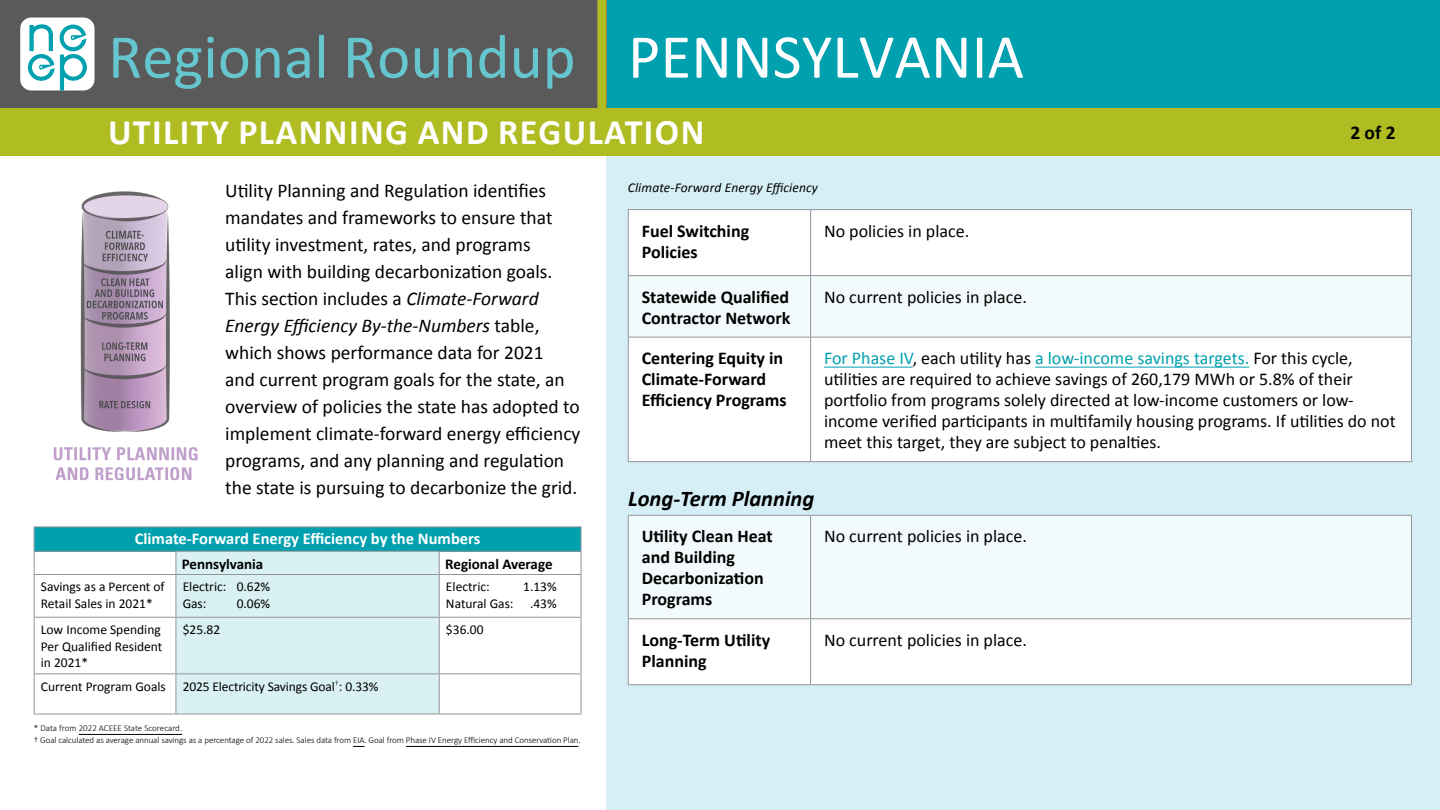
<style>
.page{position:relative;width:1440px;height:810px;background:#fff}
.page>*{position:absolute;margin:0;border:0;box-sizing:border-box;transform-origin:0 0}
.t1{font:63px "Calibri";color:#66c6cf}
.t2{font:700 36px "Calibri";letter-spacing:.04em;color:#fff}
.t3{font:italic 700 22.5px "Calibri";color:#000}
.t4{font:19.5px/27px "Calibri";color:#000}
.t5{font:700 19.5px "Calibri";color:#000}
.t6{font:18px/21px "Calibri";color:#000}
.t7{font:700 18px/21px "Calibri";color:#000}
.t8{font:700 16.5px "Calibri";color:#fff}
.t9{font:700 15px "Calibri";color:#000}
.t10{font:13.5px/16.5px "Calibri";color:#000}
.t11{font:italic 13.5px "Calibri";letter-spacing:.01em;color:#000}
.t12{font:300 9px/12px "Calibri";letter-spacing:-.01em;color:#000}
.s1{color:#fff}
.s2{font-style:italic}
.s3{color:#00a0af}
</style>
<div class="page">
<div style="left:606px;top:0;width:834px;height:108px;background:#00a0af"></div>
<div style="left:0;top:0;width:606px;height:108px;background:#5a5a5a"></div>
<div style="left:20px;top:18px;width:74px;height:73px;background:#fff;border-radius:11px"></div>
<svg style="left:28px;top:24px;width:59px;height:67px"></svg>
<div style="left:606px;top:108px;width:834px;height:702px;background:#d6eff6"></div>
<div style="left:629px;top:210px;width:782px;height:251px;background:#fff"></div>
<div style="left:629px;top:276px;width:782px;height:61px;background:#f3fafc"></div>
<hr style="left:628px;top:209px;width:182px;height:1px;background:#939598">
<hr style="left:628px;top:210px;width:1px;height:65px;background:#939598">
<hr style="left:628px;top:275px;width:182px;height:1px;background:#939598">
<hr style="left:628px;top:276px;width:1px;height:61px;background:#939598">
<hr style="left:628px;top:337px;width:182px;height:1px;background:#939598">
<hr style="left:628px;top:338px;width:1px;height:123px;background:#939598">
<hr style="left:628px;top:461px;width:182px;height:1px;background:#939598">
<hr style="left:810px;top:210px;width:1px;height:65px;background:#939598">
<hr style="left:1411px;top:210px;width:1px;height:65px;background:#939598">
<hr style="left:810px;top:275px;width:602px;height:1px;background:#939598">
<hr style="left:810px;top:276px;width:1px;height:61px;background:#939598">
<hr style="left:1411px;top:276px;width:1px;height:61px;background:#939598">
<hr style="left:810px;top:337px;width:602px;height:1px;background:#939598">
<hr style="left:810px;top:338px;width:1px;height:123px;background:#939598">
<hr style="left:1411px;top:338px;width:1px;height:123px;background:#939598">
<hr style="left:810px;top:461px;width:602px;height:1px;background:#939598">
<hr style="left:810px;top:209px;width:602px;height:1px;background:#939598">
<hr style="left:824px;top:367px;width:88px;height:1px;background:#00a0af">
<hr style="left:1035px;top:367px;width:214px;height:1px;background:#00a0af">
<div style="left:629px;top:516px;width:782px;height:102px;background:#f3fafc"></div>
<div style="left:629px;top:619px;width:782px;height:65px;background:#fff"></div>
<hr style="left:810px;top:619px;width:1px;height:65px;background:#939598">
<hr style="left:628px;top:684px;width:182px;height:1px;background:#939598">
<hr style="left:810px;top:684px;width:602px;height:1px;background:#939598">
<hr style="left:628px;top:619px;width:1px;height:65px;background:#939598">
<hr style="left:1411px;top:619px;width:1px;height:65px;background:#939598">
<hr style="left:628px;top:515px;width:182px;height:1px;background:#939598">
<hr style="left:628px;top:516px;width:1px;height:102px;background:#939598">
<hr style="left:810px;top:515px;width:602px;height:1px;background:#939598">
<hr style="left:810px;top:516px;width:1px;height:102px;background:#939598">
<hr style="left:1411px;top:516px;width:1px;height:102px;background:#939598">
<hr style="left:628px;top:618px;width:182px;height:1px;background:#939598">
<hr style="left:810px;top:618px;width:602px;height:1px;background:#939598">
<div style="left:597px;top:0;width:9px;height:108px;background:#afbd22"></div>
<div style="left:0;top:108px;width:1440px;height:47px;background:#afbd22"></div>
<div style="left:34px;top:527px;width:547px;height:24px;background:#00a0af"></div>
<hr style="left:34px;top:526px;width:142px;height:1px;background:#939598">
<hr style="left:176px;top:526px;width:263px;height:1px;background:#939598">
<hr style="left:439px;top:526px;width:142px;height:1px;background:#939598">
<hr style="left:34px;top:551px;width:142px;height:1px;background:#939598">
<svg style="left:34px;top:527px;width:1px;height:47px"></svg>
<hr style="left:439px;top:551px;width:142px;height:1px;background:#939598">
<div style="left:176px;top:551px;width:264px;height:163px;background:#d9f1f3"></div>
<svg style="left:580px;top:527px;width:1px;height:47px"></svg>
<hr style="left:176px;top:574px;width:263px;height:1px;background:#939598">
<hr style="left:439px;top:574px;width:142px;height:1px;background:#939598">
<hr style="left:439px;top:575px;width:1px;height:42px;background:#939598">
<hr style="left:580px;top:575px;width:1px;height:42px;background:#939598">
<hr style="left:176px;top:617px;width:263px;height:1px;background:#939598">
<hr style="left:439px;top:617px;width:142px;height:1px;background:#939598">
<hr style="left:439px;top:618px;width:1px;height:56px;background:#939598">
<hr style="left:580px;top:618px;width:1px;height:56px;background:#939598">
<hr style="left:176px;top:674px;width:263px;height:1px;background:#939598">
<hr style="left:439px;top:674px;width:142px;height:1px;background:#939598">
<hr style="left:439px;top:674px;width:1px;height:40px;background:#939598">
<hr style="left:580px;top:674px;width:1px;height:40px;background:#939598">
<hr style="left:176px;top:714px;width:263px;height:1px;background:#939598">
<hr style="left:439px;top:714px;width:142px;height:1px;background:#939598">
<hr style="left:34px;top:574px;width:142px;height:1px;background:#939598">
<hr style="left:34px;top:575px;width:1px;height:42px;background:#939598">
<hr style="left:176px;top:575px;width:1px;height:42px;background:#939598">
<hr style="left:34px;top:617px;width:142px;height:1px;background:#939598">
<hr style="left:34px;top:618px;width:1px;height:56px;background:#939598">
<hr style="left:176px;top:618px;width:1px;height:56px;background:#939598">
<hr style="left:34px;top:674px;width:142px;height:1px;background:#939598">
<hr style="left:34px;top:674px;width:1px;height:40px;background:#939598">
<hr style="left:176px;top:674px;width:1px;height:40px;background:#939598">
<hr style="left:34px;top:714px;width:142px;height:1px;background:#939598">
<img style="left:53px;top:191px;width:145px;height:290px">
<hr style="left:79px;top:734px;width:103px;height:1px;background:#000">
<hr style="left:406px;top:746px;width:172px;height:1px;background:#000">
<h1 class="t1" style="left:108px;top:17px;width:917px">Regional Roundup <span class="s1">PENNSYLVANIA</span></h1>
<h2 class="t2" style="left:108px;top:106px;width:598px">UTILITY PLANNING AND REGULATION</h2>
<p class="t4" style="left:225px;top:177px;width:322px">Utility Planning and Regulation identifies</p>
<p class="t11" style="left:628px;top:179px;width:192px">Climate-Forward Energy Efficiency</p>
<p class="t4" style="left:225px;top:204px;width:357px">mandates and frameworks to ensure that utility investment, rates, and programs<br>align with building decarbonization goals.<br>This section includes a <span class="s2">Climate-Forward Energy Efficiency By-the-Numbers</span> table, which shows performance data for 2021<br>and current program goals for the state, an overview of policies the state has adopted to implement climate-forward energy efficiency programs, and any planning and regulation the state is pursuing to decarbonize the grid.</p>
<p class="t8" style="left:135px;top:527px;width:347px">Climate-Forward Energy Efficiency by the Numbers</p>
<p class="t9" style="left:182px;top:553px;width:83px">Pennsylvania</p>
<p class="t9" style="left:445px;top:553px;width:109px">Regional Average</p>
<p class="t10" style="left:41px;top:579px;width:125px">Savings as a Percent of<br>Retail Sales in 2021*</p>
<p class="t10" style="left:183px;top:579px;width:89px">Electric: 0.62%<br>Gas:</p>
<p class="t5" style="left:1350px;top:119px;width:47px">2 of 2</p>
<p class="t7" style="left:642px;top:220px;width:109px">Fuel Switching<br>Policies</p>
<p class="t6" style="left:824px;top:220px;width:147px">No policies in place.</p>
<p class="t7" style="left:642px;top:286px;width:150px">Statewide Qualified<br>Contractor Network</p>
<p class="t6" style="left:824px;top:286px;width:204px">No current policies in place.</p>
<p class="t7" style="left:642px;top:347px;width:146px">Centering Equity in<br>Climate-Forward<br>Efficiency Programs</p>
<p class="t6" style="left:824px;top:348px;width:573px"><span class="s3">For Phase IV</span>, each utility has <span class="s3">a low-income savings targets.</span> For this cycle, utilities are required to achieve savings of 260,179 MWh or 5.8% of their portfolio from programs solely directed at low-income customers or low&shy;income verified participants in multifamily housing programs. If utilities do not meet this target, they are subject to penalties.</p>
<p class="t3" style="left:628px;top:483px;width:187px">Long-Term Planning</p>
<p class="t7" style="left:642px;top:525px;width:132px">Utility Clean Heat and Building<br>Decarbonization<br>Programs</p>
<p class="t6" style="left:824px;top:526px;width:204px">No current policies in place.</p>
<p class="t7" style="left:642px;top:629px;width:130px">Long-Term Utility<br>Planning</p>
<p class="t6" style="left:824px;top:629px;width:204px">No current policies in place.</p>
<p class="t10" style="left:446px;top:579px;width:45px">Electric:</p>
<p class="t10" style="left:446px;top:579px;width:112px;text-align:right">1.13%<br>Natural Gas: .43%</p>
<p class="t10" style="left:237px;top:595px;width:35px">0.06%</p>
<p class="t10" style="left:41px;top:621px;width:123px;text-align:justify">Low Income Spending Per Qualified Resident in 2021*</p>
<p class="t10" style="left:183px;top:621px;width:39px">$25.82</p>
<p class="t10" style="left:446px;top:621px;width:39px">$36.00</p>
<p class="t10" style="left:41px;top:678px;width:339px">Current Program Goals 2025 Electricity Savings Goal<sup>†</sup>: 0.33%</p>
<p class="t12" style="left:34px;top:722px;width:548px">* Data from 2022 ACEEE State Scorecard.<br>† Goal calculated as average annual savings as a percentage of 2022 sales. Sales data from EIA. Goal from Phase IV Energy Efficiency and Conservation Plan.</p>
</div>
